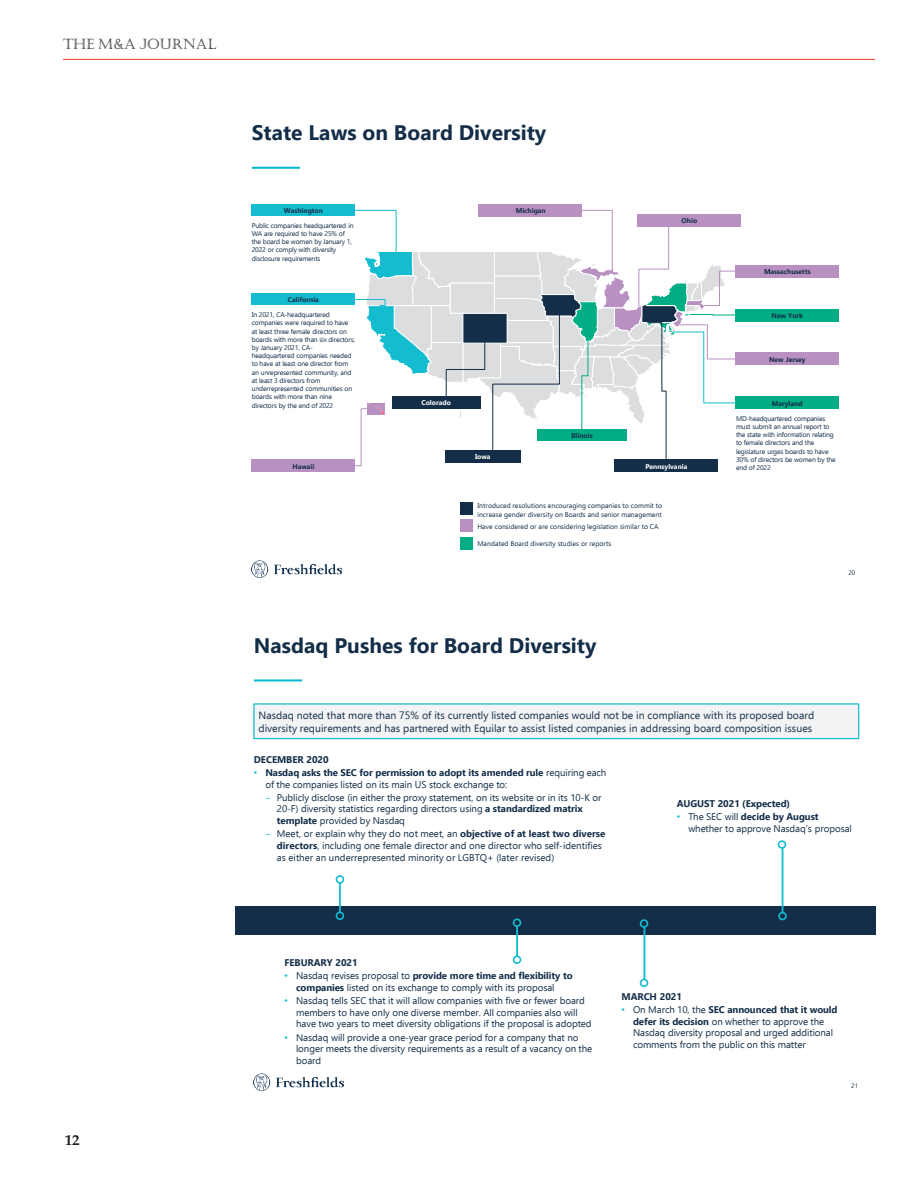
<style>
.page{position:relative;width:918px;height:1188px;background:#fff}
.page>*{position:absolute;margin:0;border:0;box-sizing:border-box;transform-origin:0 0}
.t1{font:700 21px "Ebrima";color:#142e49}
.t2{font:700 15px "Palatino LT Std";color:#231f20}
.t3{font:14.25px "Castellar";color:#231f20}
.t4{font:10.5px/12.6px "Ebrima";color:#142e49}
.t5{font:9.75px/11.7px "Ebrima";letter-spacing:-.005em;color:#142e49}
.t6{font:700 9.75px "Ebrima";letter-spacing:-.01em;color:#142e49}
.t7{font:6.9px/8.2px "Ebrima";letter-spacing:-.025em;color:#142e49}
.t8{font:6.9px/8.2px "Ebrima";color:#142e49}
.t9{font:700 6.9px "Ebrima";color:#142e49}
.t10{font:700 6.9px "Ebrima";color:#fff}
.t11{font:6.45px "Ebrima";color:#142e49}
.s1{font-weight:700}
.s2{font-family:"Arial";color:#14bccf}
.s3{color:#14bccf}
</style>
<div class="page">
<hr style="left:63px;top:59px;width:812px;height:1px;background:#ee3e34">
<img style="left:254px;top:1073px;width:89px;height:18px">
<hr style="left:254px;top:679px;width:48px;height:2px;background:#05bbcf">
<div style="left:236px;top:906px;width:640px;height:29px;background:#142e49"></div>
<hr style="left:339px;top:882px;width:2px;height:30px;background:#14bccf">
<div style="left:336px;top:875px;width:8px;height:9px;border:2px solid #14bccf;border-radius:50%"></div>
<div style="left:336px;top:912px;width:8px;height:8px;border:2px solid #14bccf;border-radius:50%"></div>
<hr style="left:516px;top:927px;width:2px;height:29px;background:#14bccf">
<div style="left:513px;top:918px;width:8px;height:9px;border:2px solid #14bccf;border-radius:50%"></div>
<div style="left:513px;top:955px;width:8px;height:9px;border:2px solid #14bccf;border-radius:50%"></div>
<hr style="left:644px;top:927px;width:1px;height:52px;background:#14bccf">
<div style="left:640px;top:919px;width:8px;height:9px;border:2px solid #14bccf;border-radius:50%"></div>
<div style="left:640px;top:979px;width:8px;height:8px;border:2px solid #14bccf;border-radius:50%"></div>
<hr style="left:782px;top:848px;width:1px;height:64px;background:#14bccf">
<div style="left:778px;top:840px;width:8px;height:9px;border:2px solid #14bccf;border-radius:50%"></div>
<div style="left:778px;top:912px;width:9px;height:8px;border:2px solid #14bccf;border-radius:50%"></div>
<div style="left:254px;top:704px;width:605px;height:35px;background:#f2f3f4"></div>
<div style="left:253px;top:703px;width:606px;height:36px;border:1px solid #14bccf"></div>
<img style="left:251px;top:560px;width:90px;height:18px">
<hr style="left:252px;top:167px;width:48px;height:2px;background:#05bbcf">
<div style="left:735px;top:397px;width:103px;height:12px;background:#00ad84"></div>
<div style="left:252px;top:204px;width:103px;height:12px;background:#14bccf"></div>
<div style="left:252px;top:293px;width:103px;height:13px;background:#14bccf"></div>
<div style="left:252px;top:460px;width:103px;height:12px;background:#b890c2"></div>
<div style="left:479px;top:204px;width:103px;height:12px;background:#b890c2"></div>
<div style="left:735px;top:265px;width:103px;height:12px;background:#b890c2"></div>
<div style="left:735px;top:353px;width:103px;height:12px;background:#b890c2"></div>
<div style="left:735px;top:309px;width:103px;height:12px;background:#00ad84"></div>
<div style="left:614px;top:460px;width:104px;height:12px;background:#142e49"></div>
<div style="left:460px;top:520px;width:12px;height:12px;background:#b890c2"></div>
<div style="left:460px;top:502px;width:12px;height:12px;background:#142e49"></div>
<div style="left:460px;top:537px;width:12px;height:12px;background:#00ad84"></div>
<svg style="left:354px;top:210px;width:382px;height:256px"></svg>
<div style="left:638px;top:214px;width:103px;height:13px;background:#b890c2"></div>
<h3 class="t3" style="left:63px;top:36px;width:155px">THE M&amp;A JOURNAL</h3>
<p class="t1" style="left:252px;top:116px;width:296px">State Laws on Board Diversity</p>
<p class="t7" style="left:252px;top:203px;width:104px;line-height:14.9px;text-align:center"><span class="s1">Washington<br></span>Public companies headquartered in</p>
<p class="t7" style="left:252px;top:229px;width:102px">WA are required to have 25% of the board be women by January 1,<br>2022 or comply with diversity disclosure requirements</p>
<p class="t7" style="left:252px;top:292px;width:80px;line-height:14.9px;text-indent:36px"><span class="s1">California<br></span>In 2021, CA-headquartered</p>
<p class="t7" style="left:252px;top:319px;width:105px">companies were required to have at least three female directors on boards with more than six directors; by January 2021, CA&shy;headquartered companies needed to have at least one director from an unrepresented community, and at least 3 directors from underrepresented communities on boards with more than nine directors by the end of 2022</p>
<p class="t9" style="left:292px;top:461px;width:24px">Hawaii</p>
<p class="t9" style="left:516px;top:205px;width:32px">Michigan</p>
<p class="t9" style="left:682px;top:215px;width:17px">Ohio</p>
<p class="t10" style="left:421px;top:397px;width:31px">Colorado</p>
<p class="t10" style="left:475px;top:451px;width:17px">Iowa</p>
<p class="t9" style="left:571px;top:430px;width:23px">Illinois</p>
<p class="t10" style="left:645px;top:461px;width:44px">Pennsylvania</p>
<p class="t8" style="left:477px;top:502px;width:186px">Introduced resolutions encouraging companies to commit to increase gender diversity on Boards and senior management</p>
<p class="t8" style="left:477px;top:539px;width:135px">Mandated Board diversity studies or reports</p>
<p class="t8" style="left:477px;top:522px;width:183px">Have considered or are considering legislation similar to CA</p>
<p class="t9" style="left:764px;top:266px;width:48px">Massachusetts</p>
<p class="t9" style="left:772px;top:310px;width:33px">New York</p>
<p class="t9" style="left:769px;top:354px;width:38px">New Jersey</p>
<p class="t7" style="left:736px;top:396px;width:91px;line-height:14.9px;text-indent:36px"><span class="s1">Maryland<br></span>MD-headquartered companies</p>
<p class="t7" style="left:736px;top:422px;width:101px">must submit an annual report to the state with information relating to female directors and the legislature urges boards to have<br>30% of directors be women by the end of 2022</p>
<p class="t11" style="left:849px;top:568px;width:8px">20</p>
<p class="t1" style="left:254px;top:629px;width:344px">Nasdaq Pushes for Board Diversity</p>
<p class="t4" style="left:259px;top:709px;width:557px">Nasdaq noted that more than 75% of its currently listed companies would not be in compliance with its proposed board diversity requirements and has partnered with Equilar to assist listed companies in addressing board composition issues</p>
<p class="t6" style="left:254px;top:752px;width:76px">DECEMBER 2020</p>
<p class="t5" style="left:265px;top:766px;width:343px;text-indent:-12px"><span class="s2">•</span> <span class="s1">Nasdaq asks the SEC for permission to adopt its amended rule</span> requiring each of the companies listed on its main US stock exchange to:</p>
<p class="t5" style="left:277px;top:791px;width:326px;text-indent:-11px"><span class="s3">‒</span> Publicly disclose (in either the proxy statement, on its website or in its 10-K or<br>20-F) diversity statistics regarding directors using <span class="s1">a standardized matrix template</span> provided by Nasdaq</p>
<p class="t5" style="left:277px;top:828px;width:330px;text-indent:-11px"><span class="s3">‒</span> Meet, or explain why they do not meet, an <span class="s1">objective of at least two diverse directors</span>, including one female director and one director who self-identifies as either an underrepresented minority or LGBTQ+ (later revised)</p>
<p class="t6" style="left:677px;top:796px;width:115px">AUGUST 2021 (Expected)</p>
<p class="t5" style="left:688px;top:810px;width:165px;text-indent:-12px"><span class="s2">•</span> The SEC will <span class="s1">decide by August </span>whether to approve Nasdaq’s proposal</p>
<h2 class="t2" style="left:65px;top:1131px;width:16px">12</h2>
<p class="t6" style="left:285px;top:955px;width:75px">FEBURARY 2021</p>
<p class="t5" style="left:296px;top:970px;width:278px;text-indent:-11px"><span class="s2">•</span> Nasdaq revises proposal to <span class="s1">provide more time and flexibility to companies</span> listed on its exchange to comply with its proposal</p>
<p class="t5" style="left:296px;top:995px;width:297px;text-indent:-11px"><span class="s2">•</span> Nasdaq tells SEC that it will allow companies with five or fewer board members to have only one diverse member. All companies also will have two years to meet diversity obligations if the proposal is adopted</p>
<p class="t5" style="left:296px;top:1031px;width:298px;text-indent:-11px"><span class="s2">•</span> Nasdaq will provide a one-year grace period for a company that no longer meets the diversity requirements as a result of a vacancy on the board</p>
<p class="t6" style="left:622px;top:989px;width:62px">MARCH 2021</p>
<p class="t5" style="left:633px;top:1003px;width:206px;text-indent:-11px"><span class="s2">•</span> On March 10, the <span class="s1">SEC announced that it would defer its decision</span> on whether to approve the Nasdaq diversity proposal and urged additional comments from the public on this matter</p>
<p class="t11" style="left:851px;top:1081px;width:8px">21</p>
</div>
